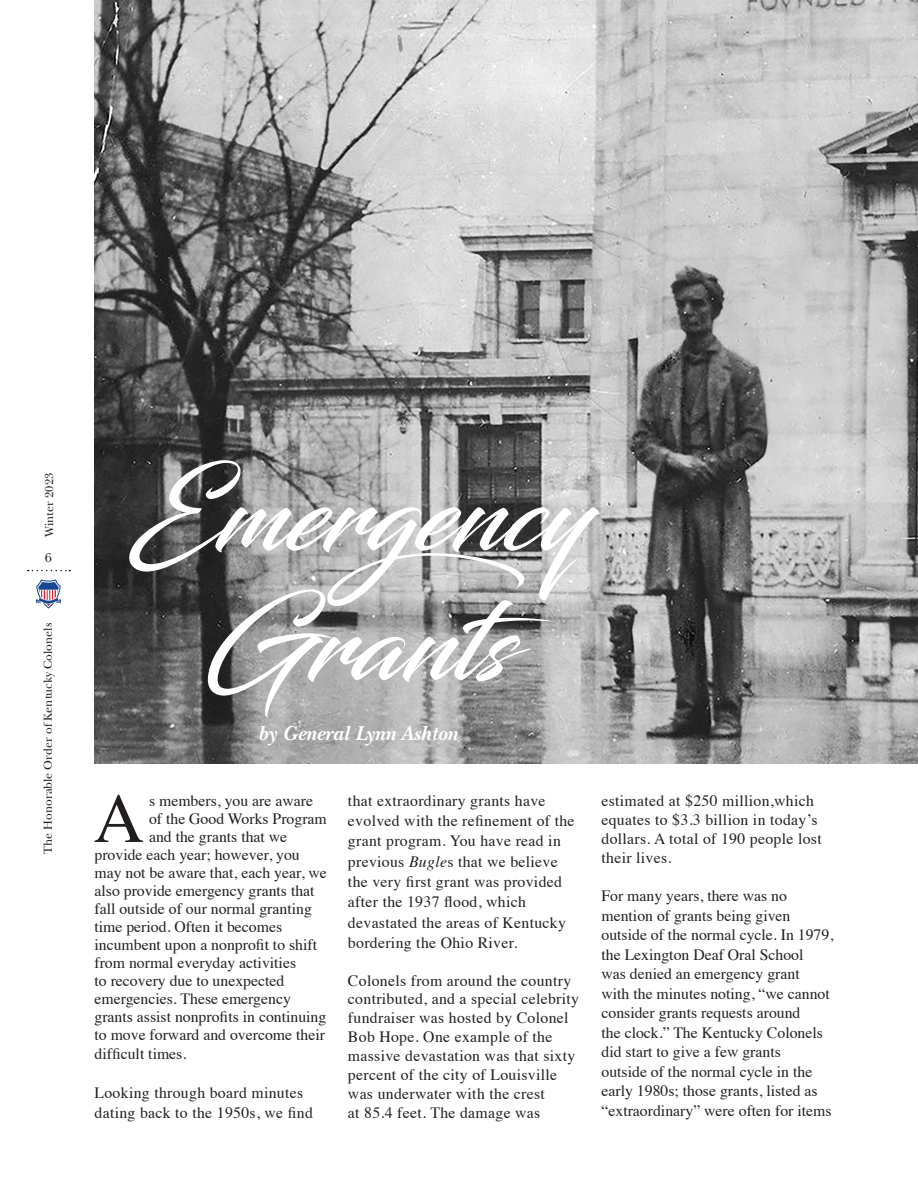
<style>
.page{position:relative;width:918px;height:1188px;background:#fff}
.page>*{position:absolute;margin:0;border:0;box-sizing:border-box;transform-origin:0 0}
.t1{font:108px/129.6px "Blacksword";color:#fff;text-align:center}
.t2{font:70.2px "Times";color:#231f20}
.t3{font:italic 700 21px "New Baskerville";color:#fff}
.t4{font:15.75px/19.5px "Times";color:#231f20}
.t5{font:15.75px/18.9px "Times";letter-spacing:.02em;color:#231f20}
.t6{font:13.5px "New Baskerville";color:#231f20}
.t7{font:12px "New Baskerville";color:#231f20}
.s1{font-style:italic}
</style>
<div class="page">
<svg style="left:36px;top:579px;width:25px;height:30px"></svg>
<svg style="left:28px;top:570px;width:42px;height:1px"></svg>
<img style="left:94px;top:0;width:824px;height:764px">
<p class="t7" style="left:42px;top:537px;width:66px;rotate:-90deg">Winter 2023</p>
<p class="t6" style="left:45px;top:549px;width:9px">6</p>
<p class="t7" style="left:41px;top:854px;width:232px;rotate:-90deg">The Honorable Order of Kentucky Colonels</p>
<h1 class="t1" style="left:129px;top:448px;width:458px">Emergency<br>Grants</h1>
<h3 class="t3" style="left:259px;top:720px;width:201px">by General Lynn Ashton</h3>
<h2 class="t2" style="left:93px;top:753px;width:52px">A</h2>
<p class="t4" style="left:149px;top:790px;width:166px">s members, you are aware</p>
<p class="t4" style="left:149px;top:808px;width:179px">of the Good Works Program</p>
<p class="t4" style="left:149px;top:826px;width:140px">and the grants that we</p>
<p class="t4" style="left:95px;top:844px;width:207px">provide each year; however, you</p>
<p class="t4" style="left:95px;top:862px;width:234px">may not be aware that, each year, we</p>
<p class="t4" style="left:95px;top:880px;width:222px">also provide emergency grants that</p>
<p class="t4" style="left:95px;top:898px;width:219px">fall outside of our normal granting</p>
<p class="t4" style="left:95px;top:916px;width:189px">time period. Often it becomes</p>
<p class="t4" style="left:95px;top:934px;width:224px">incumbent upon a nonprofit to shift</p>
<p class="t4" style="left:95px;top:952px;width:203px">from normal everyday activities</p>
<p class="t4" style="left:95px;top:970px;width:191px">to recovery due to unexpected</p>
<p class="t4" style="left:95px;top:988px;width:198px">emergencies. These emergency</p>
<p class="t4" style="left:95px;top:1006px;width:233px">grants assist nonprofits in continuing</p>
<p class="t4" style="left:95px;top:1024px;width:232px">to move forward and overcome their</p>
<p class="t4" style="left:95px;top:1042px;width:93px">difficult times.</p>
<p class="t5" style="left:95px;top:1081px;width:220px;line-height:20.2px">Looking through board minutes dating back to the 1950s, we find</p>
<p class="t5" style="left:348px;top:789px;width:228px;line-height:20.2px">that extraordinary grants have evolved with the refinement of the grant program. You have read in previous <span class="s1">Bugle</span>s that we believe the very first grant was provided after the 1937 flood, which devastated the areas of Kentucky bordering the Ohio River.</p>
<p class="t5" style="left:348px;top:969px;width:233px">Colonels from around the country contributed, and a special celebrity fundraiser was hosted by Colonel<br>Bob Hope. One example of the massive devastation was that sixty percent of the city of Louisville was underwater with the crest<br>at 85.4 feet. The damage was</p>
<p class="t5" style="left:601px;top:790px;width:222px">estimated at $250 million,which equates to $3.3 billion in today’s dollars. A total of 190 people lost their lives.</p>
<p class="t4" style="left:601px;top:885px;width:233px">For many years, there was no mention of grants being given outside of the normal cycle. In 1979, the Lexington Deaf Oral School<br>was denied an emergency grant<br>with the minutes noting, “we cannot consider grants requests around<br>the clock.” The Kentucky Colonels did start to give a few grants<br>outside of the normal cycle in the early 1980s; those grants, listed as “extraordinary” were often for items</p>
</div>
